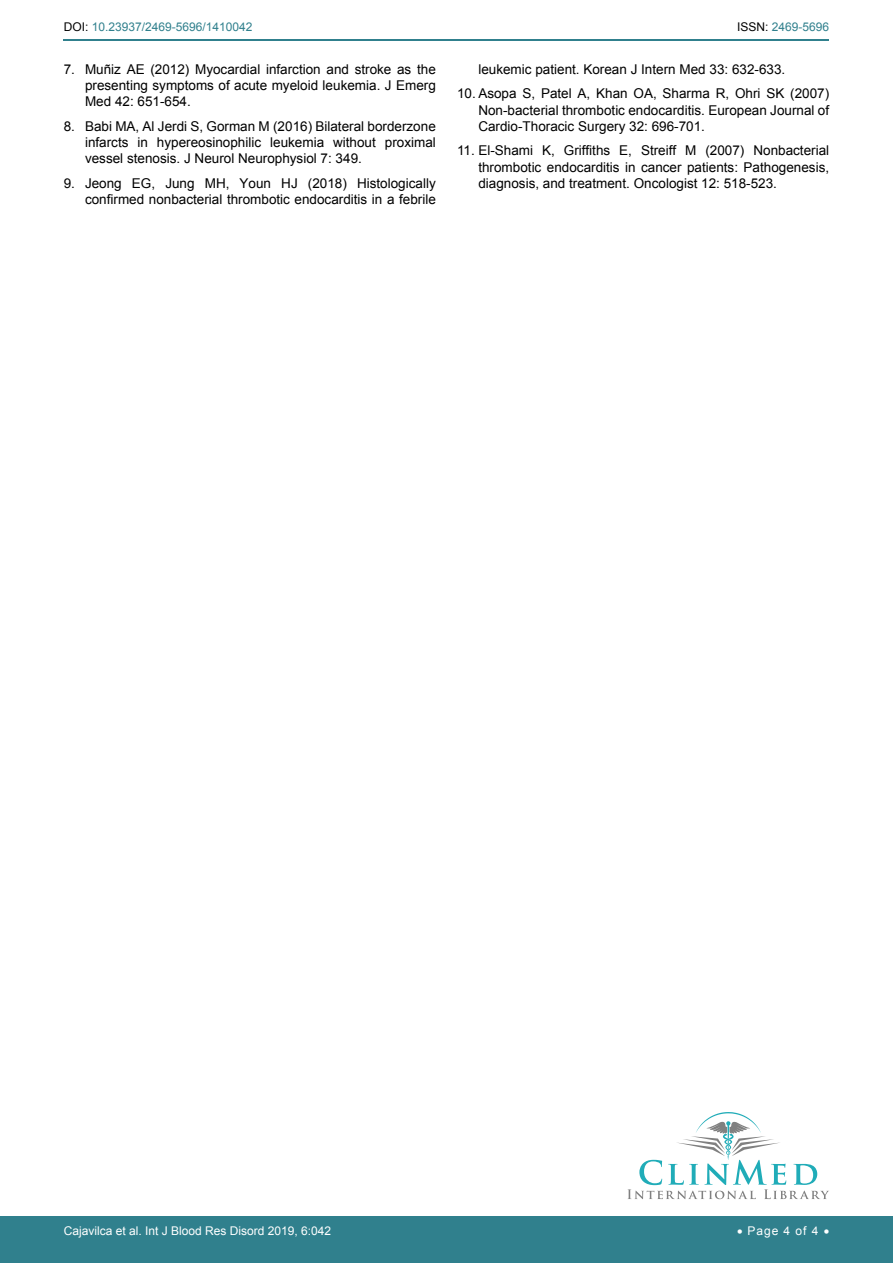
<style>
.page{position:relative;width:893px;height:1263px;background:#fff}
.page>*{position:absolute;margin:0;border:0;box-sizing:border-box;transform-origin:0 0}
.t1{font:13.5px/16.2px "Arial";color:#000;text-align:justify}
.t2{font:12px "Arial";color:#fff}
.t3{font:12px "Arial";color:#30808d}
.s1{color:#000}
</style>
<div class="page">
<hr style="left:64px;top:40px;width:765px;height:1px;background:#30808d">
<div style="left:0;top:1217px;width:893px;height:46px;background:#30808d"></div>
<svg style="left:627px;top:1112px;width:202px;height:87px"></svg>
<p class="t3" style="left:64px;top:19px;width:190px"><span class="s1">DOI:</span> 10.23937/2469-5696/1410042</p>
<p class="t3" style="left:737px;top:19px;width:94px"><span class="s1">ISSN:</span> 2469-5696</p>
<p class="t1" style="left:85px;top:61px;width:352px;text-indent:-21px">7. Muñiz AE (2012) Myocardial infarction and stroke as the presenting symptoms of acute myeloid leukemia. J Emerg Med 42: 651-654.</p>
<p class="t1" style="left:85px;top:118px;width:352px;text-indent:-21px">8. Babi MA, Al Jerdi S, Gorman M (2016) Bilateral borderzone infarcts in hypereosinophilic leukemia without proximal vessel stenosis. J Neurol Neurophysiol 7: 349.</p>
<p class="t1" style="left:64px;top:175px;width:374px;text-align:right">9. Jeong EG, Jung MH, Youn HJ (2018) Histologically confirmed nonbacterial thrombotic endocarditis in a febrile</p>
<p class="t1" style="left:478px;top:61px;width:308px">leukemic patient. Korean J Intern Med 33: 632-633.</p>
<p class="t1" style="left:478px;top:86px;width:352px;text-indent:-21px">10. Asopa S, Patel A, Khan OA, Sharma R, Ohri SK (2007)<br>Non-bacterial thrombotic endocarditis. European Journal of Cardio-Thoracic Surgery 32: 696-701.</p>
<p class="t1" style="left:478px;top:143px;width:352px;text-indent:-21px">11. El-Shami K, Griffiths E, Streiff M (2007) Nonbacterial thrombotic endocarditis in cancer patients: Pathogenesis, diagnosis, and treatment. Oncologist 12: 518-523.</p>
<p class="t2" style="left:64px;top:1223px;width:269px">Cajavilca et al. Int J Blood Res Disord 2019, 6:042</p>
<p class="t2" style="left:737px;top:1223px;width:94px">• Page 4 of 4 •</p>
</div>
